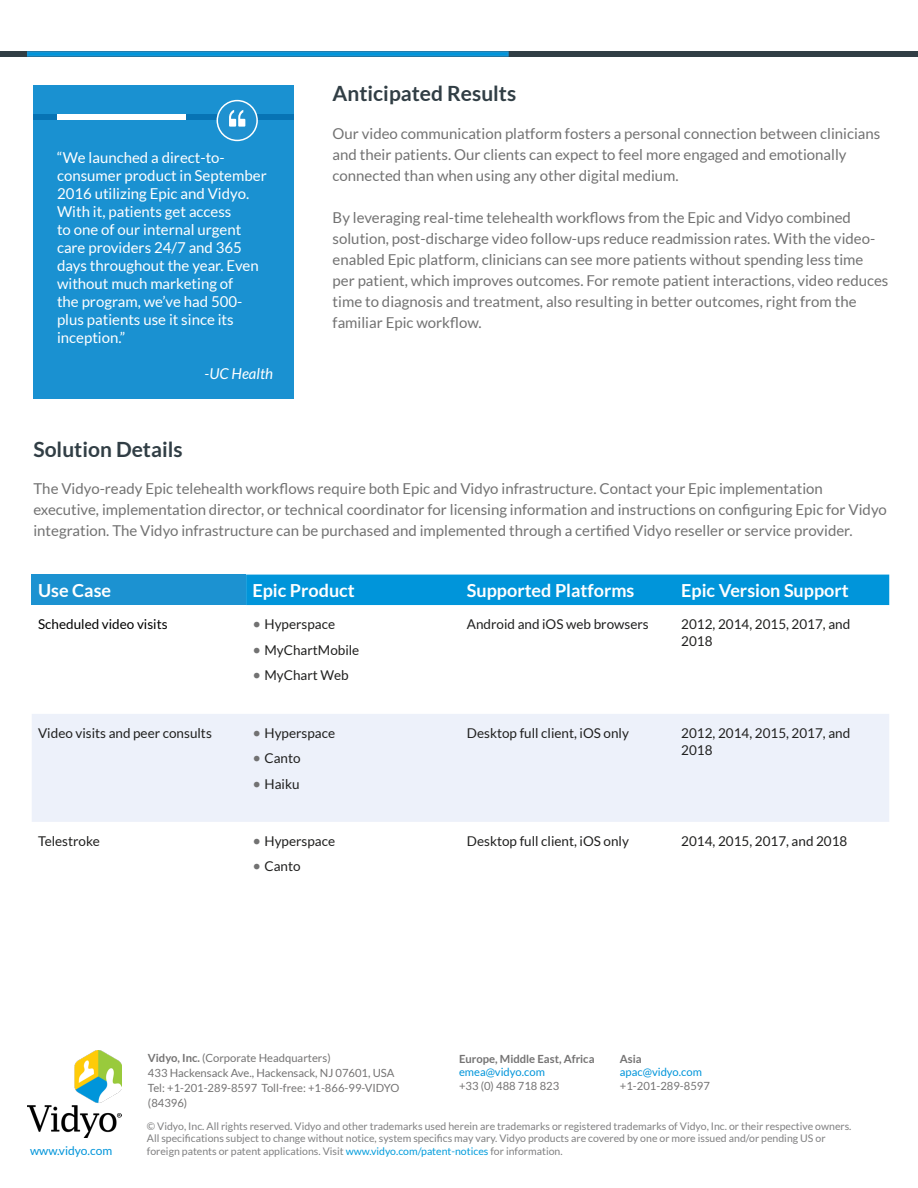
<style>
.page{position:relative;width:918px;height:1188px;background:#fff}
.page>*{position:absolute;margin:0;border:0;box-sizing:border-box;transform-origin:0 0}
.t1{font:700 21px "Lato";color:#313e45}
.t2{font:700 18px "Lato";color:#fff}
.t3{font:15px/21px "Lato";color:#727272}
.t4{font:15px/18px "Lato";color:#fff}
.t5{font:italic 15px "Lato";color:#fff}
.t6{font:13.5px/16.5px "Lato";color:#20201f}
.t7{font:13.5px "Lato";color:#000}
.t8{font:12px "Lato";color:#0095da}
.t9{font:11.25px/15px "Lato";color:#747373}
.t10{font:700 11.25px "Lato";color:#747373}
.t11{font:11.25px "Lato";color:#0095da}
.t12{font:10.5px/12.6px "Lato";color:#808081}
.s1{font-size:15px;color:#727272}
.s2{font-weight:700}
.s3{color:#009cdc}
</style>
<div class="page">
<div style="left:0;top:51px;width:918px;height:6px;background:#313e45"></div>
<svg style="left:27px;top:51px;width:482px;height:6px;background:#128bc6"></svg>
<img style="left:27px;top:1051px;width:95px;height:87px">
<div style="left:32px;top:575px;width:214px;height:30px;background:#1c92d1"></div>
<div style="left:246px;top:575px;width:643px;height:30px;background:#0095da"></div>
<div style="left:32px;top:714px;width:857px;height:108px;background:#edf1fa"></div>
<div style="left:33px;top:85px;width:261px;height:314px;background:#1a91d1"></div>
<div style="left:33px;top:115px;width:261px;height:5px;background:#0773b4"></div>
<div style="left:57px;top:115px;width:128px;height:5px;background:#fff"></div>
<div style="left:217px;top:101px;width:40px;height:39px;background:#2091d0;border-radius:50%"></div>
<div style="left:217px;top:100px;width:41px;height:41px;border:2px solid #fff;border-radius:50%"></div>
<svg style="left:229px;top:110px;width:16px;height:17px"></svg>
<p class="t4" style="left:57px;top:149px;width:211px">“We launched a direct-to&shy;consumer product in September<br>2016 utilizing Epic and Vidyo.<br>With it, patients get access<br>to one of our internal urgent care providers 24/7 and 365 days throughout the year. Even without much marketing of<br>the program, we’ve had 500- plus patients use it since its inception.”</p>
<p class="t5" style="left:205px;top:365px;width:70px">-UC Health</p>
<h1 class="t1" style="left:333px;top:82px;width:185px">Anticipated Results</h1>
<p class="t3" style="left:333px;top:123px;width:549px">Our video communication platform fosters a personal connection between clinicians and their patients. Our clients can expect to feel more engaged and emotionally connected than when using any other digital medium.</p>
<p class="t3" style="left:333px;top:207px;width:557px">By leveraging real-time telehealth workflows from the Epic and Vidyo combined solution, post-discharge video follow-ups reduce readmission rates. With the video&shy;enabled Epic platform, clinicians can see more patients without spending less time per patient, which improves outcomes. For remote patient interactions, video reduces time to diagnosis and treatment, also resulting in better outcomes, right from the familiar Epic workflow.</p>
<h1 class="t1" style="left:33px;top:437px;width:151px">Solution Details</h1>
<p class="t3" style="left:33px;top:478px;width:855px">The Vidyo-ready Epic telehealth workflows require both Epic and Vidyo infrastructure. Contact your Epic implementation executive, implementation director, or technical coordinator for licensing information and instructions on configuring Epic for Vidyo integration. The Vidyo infrastructure can be purchased and implemented through a certified Vidyo reseller or service provider.</p>
<p class="t2" style="left:38px;top:580px;width:75px">Use Case</p>
<p class="t2" style="left:253px;top:580px;width:104px">Epic Product</p>
<p class="t2" style="left:467px;top:580px;width:169px">Supported Platforms</p>
<p class="t2" style="left:681px;top:580px;width:169px">Epic Version Support</p>
<p class="t7" style="left:38px;top:617px;width:131px">Scheduled video visits</p>
<p class="t6" style="left:253px;top:616px;width:84px"><span class="s1">•</span> Hyperspace</p>
<p class="t6" style="left:253px;top:641px;width:108px"><span class="s1">•</span> MyChartMobile</p>
<p class="t6" style="left:253px;top:666px;width:98px"><span class="s1">•</span> MyChart Web</p>
<p class="t6" style="left:467px;top:616px;width:183px">Android and iOS web browsers</p>
<p class="t6" style="left:681px;top:616px;width:171px">2012, 2014, 2015, 2017, and<br>2018</p>
<p class="t6" style="left:38px;top:725px;width:175px">Video visits and peer consults</p>
<p class="t6" style="left:253px;top:725px;width:84px"><span class="s1">•</span> Hyperspace</p>
<p class="t6" style="left:253px;top:750px;width:50px"><span class="s1">•</span> Canto</p>
<p class="t6" style="left:253px;top:775px;width:49px"><span class="s1">•</span> Haiku</p>
<p class="t6" style="left:38px;top:833px;width:63px">Telestroke</p>
<p class="t6" style="left:253px;top:833px;width:84px"><span class="s1">•</span> Hyperspace</p>
<p class="t6" style="left:253px;top:858px;width:50px"><span class="s1">•</span> Canto</p>
<p class="t6" style="left:467px;top:725px;width:164px">Desktop full client, iOS only</p>
<p class="t6" style="left:681px;top:725px;width:171px">2012, 2014, 2015, 2017, and<br>2018</p>
<p class="t6" style="left:467px;top:833px;width:164px">Desktop full client, iOS only</p>
<p class="t6" style="left:681px;top:833px;width:168px">2014, 2015, 2017, and 2018</p>
<p class="t9" style="left:148px;top:1050px;width:253px"><span class="s2">Vidyo, Inc.</span> (Corporate Headquarters)<br>433 Hackensack Ave., Hackensack, NJ 07601, USA Tel: +1-201-289-8597 Toll-free: +1-866-99-VIDYO (84396)</p>
<p class="t10" style="left:620px;top:1052px;width:23px">Asia</p>
<p class="t10" style="left:459px;top:1052px;width:137px">Europe, Middle East, Africa</p>
<p class="t11" style="left:459px;top:1066px;width:87px">emea@vidyo.com</p>
<p class="t9" style="left:459px;top:1078px;width:102px">+33 (0) 488 718 823</p>
<p class="t11" style="left:620px;top:1066px;width:84px">apac@vidyo.com</p>
<p class="t9" style="left:620px;top:1078px;width:92px">+1-201-289-8597</p>
<p class="t12" style="left:147px;top:1119px;width:706px">© Vidyo, Inc. All rights reserved. Vidyo and other trademarks used herein are trademarks or registered trademarks of Vidyo, Inc. or their respective owners.<br>All specifications subject to change without notice, system specifics may vary. Vidyo products are covered by one or more issued and/or pending US or</p>
<p class="t8" style="left:30px;top:1144px;width:84px">www.vidyo.com</p>
<p class="t12" style="left:147px;top:1145px;width:417px">foreign patents or patent applications. Visit <span class="s3">www.vidyo.com/patent-notices</span> for information.</p>
</div>
